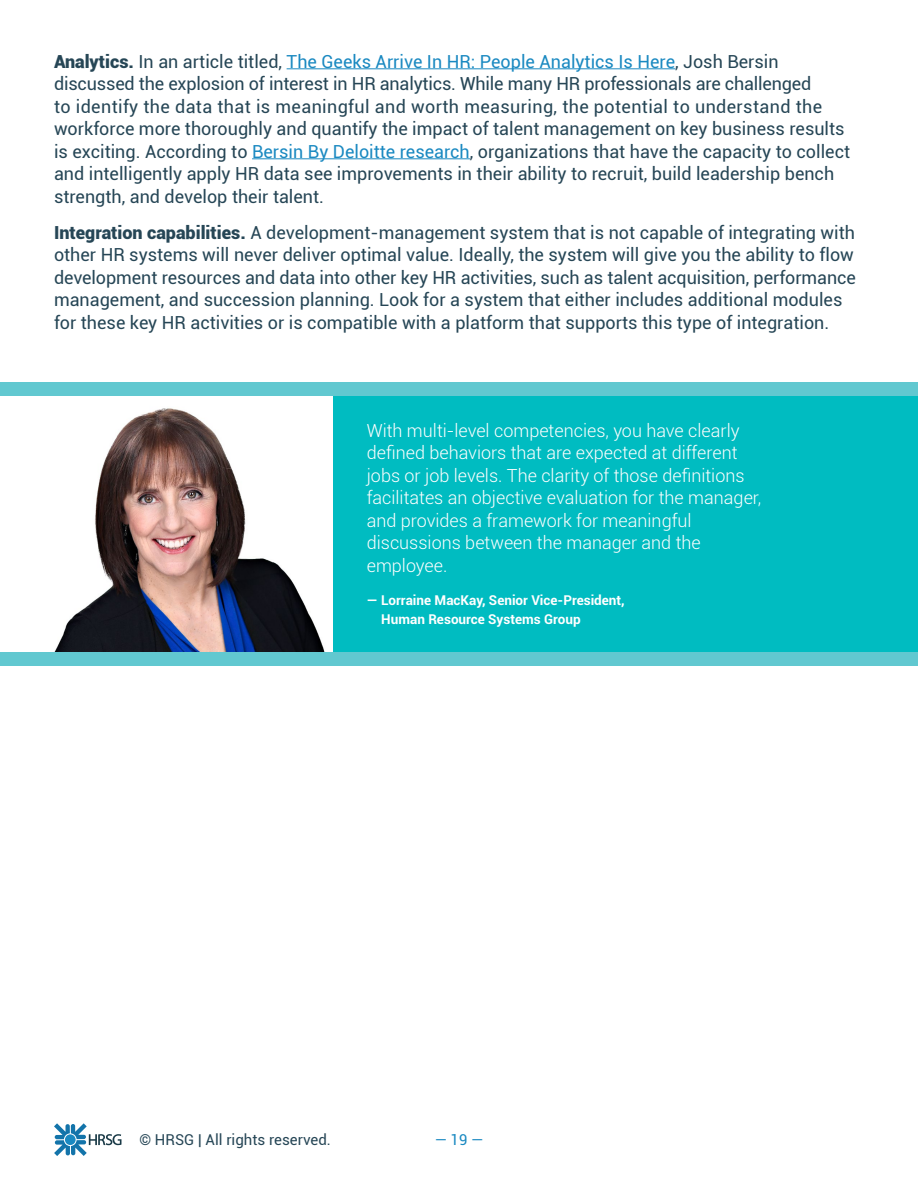
<style>
.page{position:relative;width:918px;height:1188px;background:#fff}
.page>*{position:absolute;margin:0;border:0;box-sizing:border-box;transform-origin:0 0}
.t1{font:18px/22.5px "Roboto";color:#264656}
.t2{font:300 18px/22.5px "Roboto";color:#fff}
.t3{font:15px "Roboto";color:#264656}
.t4{font:15px "Roboto";color:#1a89c1}
.t5{font:700 13.5px/19.5px "Roboto";color:#fff}
.s1{font-weight:900}
.s2{color:#1a89c1}
</style>
<div class="page">
<svg style="left:54px;top:1123px;width:67px;height:33px"></svg>
<hr style="left:287px;top:68px;width:388px;height:1px;background:#1a89c1">
<hr style="left:252px;top:158px;width:218px;height:1px;background:#1a89c1">
<div style="left:333px;top:389px;width:585px;height:269px;background:#00bcc1"></div>
<img style="left:0;top:408px;width:333px;height:245px">
<div style="left:0;top:383px;width:918px;height:13px;background:#61c8d0"></div>
<div style="left:0;top:653px;width:918px;height:13px;background:#61c8d0"></div>
<p class="t1" style="left:54px;top:49px;width:798px"><span class="s1">Analytics.</span> In an article titled, <span class="s2">The Geeks Arrive In HR: People Analytics Is Here</span>, Josh Bersin discussed the explosion of interest in HR analytics. While many HR professionals are challenged<br>to identify the data that is meaningful and worth measuring, the potential to understand the workforce more thoroughly and quantify the impact of talent management on key business results is exciting. According to <span class="s2">Bersin By Deloitte research</span>, organizations that have the capacity to collect and intelligently apply HR data see improvements in their ability to recruit, build leadership bench strength, and develop their talent.</p>
<p class="t1" style="left:54px;top:220px;width:803px"><span class="s1">Integration capabilities.</span> A development-management system that is not capable of integrating with other HR systems will never deliver optimal value. Ideally, the system will give you the ability to flow development resources and data into other key HR activities, such as talent acquisition, performance management, and succession planning. Look for a system that either includes additional modules for these key HR activities or is compatible with a platform that supports this type of integration.</p>
<p class="t2" style="left:367px;top:418px;width:396px">With multi-level competencies, you have clearly defined behaviors that are expected at different jobs or job levels. The clarity of those definitions facilitates an objective evaluation for the manager, and provides a framework for meaningful discussions between the manager and the employee.</p>
<p class="t5" style="left:381px;top:589px;width:245px;text-indent:-15px">— Lorraine MacKay, Senior Vice-President,<br>Human Resource Systems Group</p>
<p class="t3" style="left:140px;top:1129px;width:193px">© HRSG | All rights reserved.</p>
<p class="t4" style="left:435px;top:1129px;width:50px">— 19 —</p>
</div>
